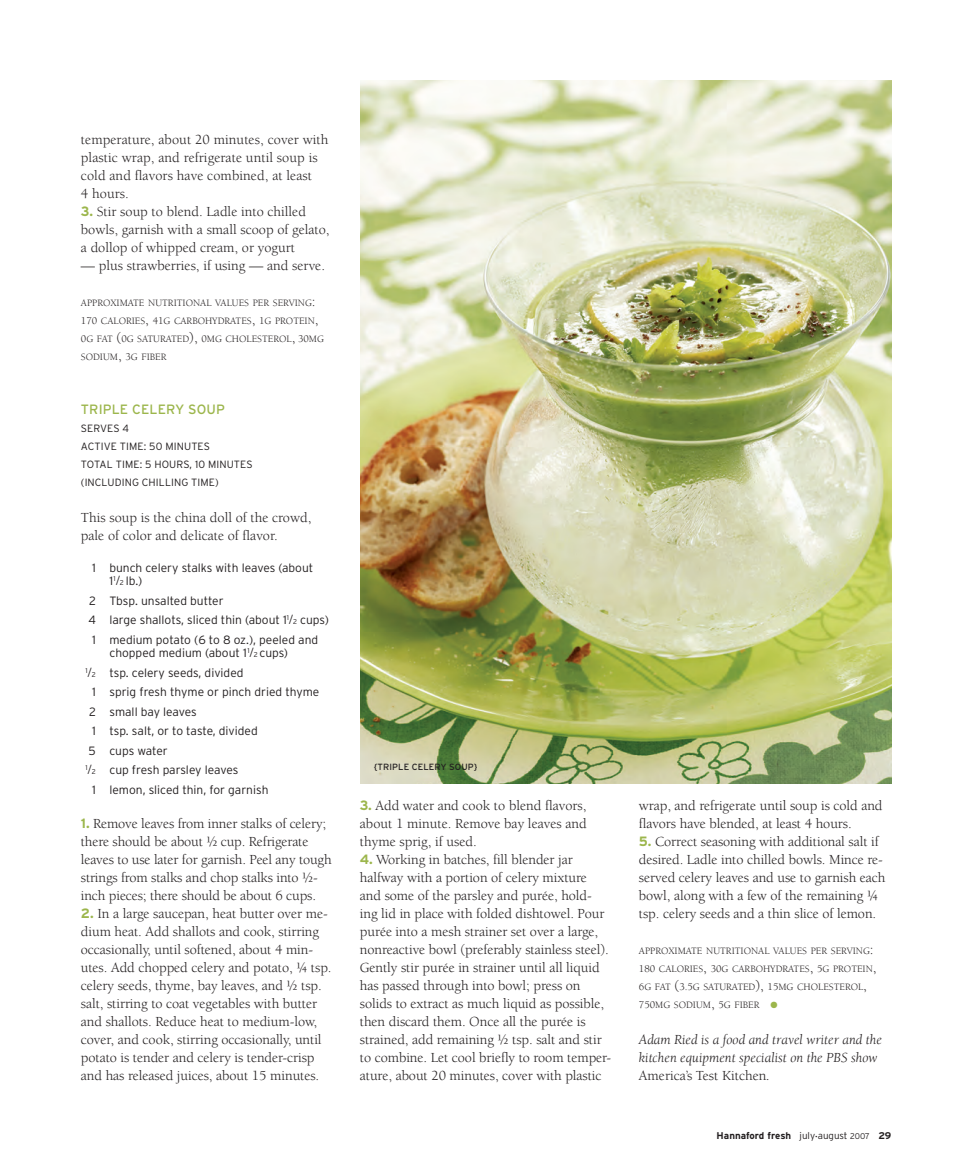
<style>
.page{position:relative;width:972px;height:1175px;background:#fff}
.page>*{position:absolute;margin:0;border:0;box-sizing:border-box;transform-origin:0 0}
.t1{font:14.25px/18px "Berkeley";letter-spacing:-.005em;color:#231f20}
.t2{font:italic 14.25px/18px "Berkeley";color:#231f20}
.t3{font:13.5px "Interstate";letter-spacing:.01em;color:#9cb64c}
.t4{font:300 12px/13.5px "Interstate";color:#231f20}
.t5{font:300 10.5px/18px "Interstate";letter-spacing:.01em;color:#231f20}
.t6{font:10.05px/18px "Berkeley";color:#231f20}
.t7{font:700 9.75px "Interstate";color:#231f20}
.t8{font:9px "Interstate";letter-spacing:.01em;color:#231f20}
.s1{font-family:"Interstate";font-weight:700;font-size:13.5px;color:#9cb64c}
.s2{font-size:14.25px}
.s3{font-size:10.5px}
.s4{font-size:7.05px}
.s5{color:#9cb64c}
.s6{font-style:normal}
.s7{font-weight:300}
.s8{font-weight:300;font-size:6.75px}
.s9{font-weight:300;font-size:8.25px}
</style>
<div class="page">
<img style="left:360px;top:81px;width:531px;height:703px">
<p class="t1" style="left:81px;top:132px;width:249px">temperature, about 20 minutes, cover with plastic wrap, and refrigerate until soup is cold and flavors have combined, at least<br>4 hours.</p>
<p class="t1" style="left:81px;top:204px;width:250px"><span class="s1">3.</span> Stir soup to blend. Ladle into chilled bowls, garnish with a small scoop of gelato, a dollop of whipped cream, or yogurt</p>
<p class="t1" style="left:81px;top:258px;width:246px">— plus strawberries, if using — and serve.</p>
<p class="t6" style="left:81px;top:295px;width:245px">APPROXIMATE NUTRITIONAL VALUES PER SERVING<span class="s2">:<br></span><span class="s3">170</span> CALORIES<span class="s2">,</span> <span class="s3">41</span>G CARBOHYDRATES<span class="s2">,</span> <span class="s3">1</span>G PROTEIN<span class="s2">, </span><span class="s3">0</span>G FAT <span class="s2">(</span><span class="s3">0</span>G SATURATED<span class="s2">),</span> <span class="s3">0</span>MG CHOLESTEROL<span class="s2">,</span> <span class="s3">30</span>MG SODIUM<span class="s2">,</span> <span class="s3">3</span>G FIBER</p>
<p class="t3" style="left:81px;top:404px;width:146px">TRIPLE CELERY SOUP</p>
<p class="t5" style="left:81px;top:420px;width:173px">SERVES 4<br>ACTIVE TIME: 50 MINUTES<br>TOTAL TIME: 5 HOURS, 10 MINUTES (INCLUDING CHILLING TIME)</p>
<p class="t1" style="left:81px;top:510px;width:232px">This soup is the china doll of the crowd, pale of color and delicate of flavor.</p>
<p class="t4" style="left:109px;top:562px;width:205px;text-indent:-17px">1 bunch celery stalks with leaves (about<br>1 <sup>1</sup><span class="s3">/</span><span class="s4">2</span> lb.)</p>
<p class="t4" style="left:89px;top:595px;width:136px">2 Tbsp. unsalted butter</p>
<p class="t4" style="left:88px;top:614px;width:242px">4 large shallots, sliced thin (about 1<sup>1</sup><span class="s3">/</span><span class="s4">2</span> cups)</p>
<p class="t4" style="left:92px;top:634px;width:228px">1 medium potato (6 to 8 oz.), peeled and</p>
<p class="t4" style="left:109px;top:647px;width:180px">chopped medium (about 1<sup>1</sup><span class="s3">/</span><span class="s4">2</span> cups)</p>
<p class="t4" style="left:86px;top:667px;width:159px"><sup>1</sup><span class="s3">/</span><span class="s4">2</span> tsp. celery seeds, divided</p>
<p class="t4" style="left:92px;top:686px;width:229px">1 sprig fresh thyme or pinch dried thyme</p>
<p class="t4" style="left:89px;top:706px;width:109px">2 small bay leaves</p>
<p class="t4" style="left:92px;top:725px;width:167px">1 tsp. salt, or to taste, divided</p>
<p class="t4" style="left:89px;top:745px;width:81px">5 cups water</p>
<p class="t4" style="left:86px;top:764px;width:154px"><sup>1</sup><span class="s3">/</span><span class="s4">2</span> cup fresh parsley leaves</p>
<p class="t4" style="left:92px;top:784px;width:178px">1 lemon, sliced thin, for garnish</p>
<p class="t1" style="left:81px;top:816px;width:252px"><span class="s1">1.</span> Remove leaves from inner stalks of celery; there should be about ½ cup. Refrigerate leaves to use later for garnish. Peel any tough strings from stalks and chop stalks into ½- inch pieces; there should be about 6 cups.</p>
<p class="t1" style="left:81px;top:906px;width:252px"><span class="s1">2.</span> In a large saucepan, heat butter over me&shy;dium heat. Add shallots and cook, stirring occasionally, until softened, about 4 min&shy;utes. Add chopped celery and potato, ¼ tsp. celery seeds, thyme, bay leaves, and ½ tsp. salt, stirring to coat vegetables with butter and shallots. Reduce heat to medium-low, cover, and cook, stirring occasionally, until potato is tender and celery is tender-crisp and has released juices, about 15 minutes.</p>
<p class="t8" style="left:374px;top:763px;width:105px">{TRIPLE CELERY SOUP}</p>
<p class="t1" style="left:360px;top:798px;width:228px;text-align:justify"><span class="s1">3.</span> Add water and cook to blend flavors, about 1 minute. Remove bay leaves and thyme sprig, if used.</p>
<p class="t1" style="left:360px;top:852px;width:253px"><span class="s1">4.</span> Working in batches, fill blender jar halfway with a portion of celery mixture and some of the parsley and purée, hold&shy;ing lid in place with folded dishtowel. Pour purée into a mesh strainer set over a large, nonreactive bowl (preferably stainless steel).<br>Gently stir purée in strainer until all liquid has passed through into bowl; press on solids to extract as much liquid as possible, then discard them. Once all the purée is strained, add remaining ½ tsp. salt and stir to combine. Let cool briefly to room temper&shy;ature, about 20 minutes, cover with plastic</p>
<p class="t1" style="left:639px;top:798px;width:245px">wrap, and refrigerate until soup is cold and flavors have blended, at least 4 hours.</p>
<p class="t1" style="left:639px;top:834px;width:248px"><span class="s1">5.</span> Correct seasoning with additional salt if desired. Ladle into chilled bowls. Mince re&shy;served celery leaves and use to garnish each bowl, along with a few of the remaining ¼ tsp. celery seeds and a thin slice of lemon.</p>
<p class="t6" style="left:639px;top:943px;width:239px">APPROXIMATE NUTRITIONAL VALUES PER SERVING<span class="s2">:<br></span><span class="s3">180</span> CALORIES<span class="s2">,</span> <span class="s3">30</span>G CARBOHYDRATES<span class="s2">,</span> <span class="s3">5</span>G PROTEIN<span class="s2">, </span><span class="s3">6</span>G FAT <span class="s2">(</span><span class="s3">3.5</span>G SATURATED<span class="s2">),</span> <span class="s3">15</span>MG CHOLESTEROL<span class="s2">, </span><span class="s3">750</span>MG SODIUM<span class="s2">,</span> <span class="s3">5</span>G FIBER <span class="s5">●</span></p>
<p class="t2" style="left:639px;top:1032px;width:245px">Adam Ried is a food and travel writer and the kitchen equipment specialist on the PBS show<br><span class="s6">America’s Test Kitchen</span>.</p>
<p class="t7" style="left:717px;top:1131px;width:176px">Hannaford fresh <span class="s7">july</span><span class="s8">•</span><span class="s7">august</span> <span class="s9">2007</span> 29</p>
</div>
